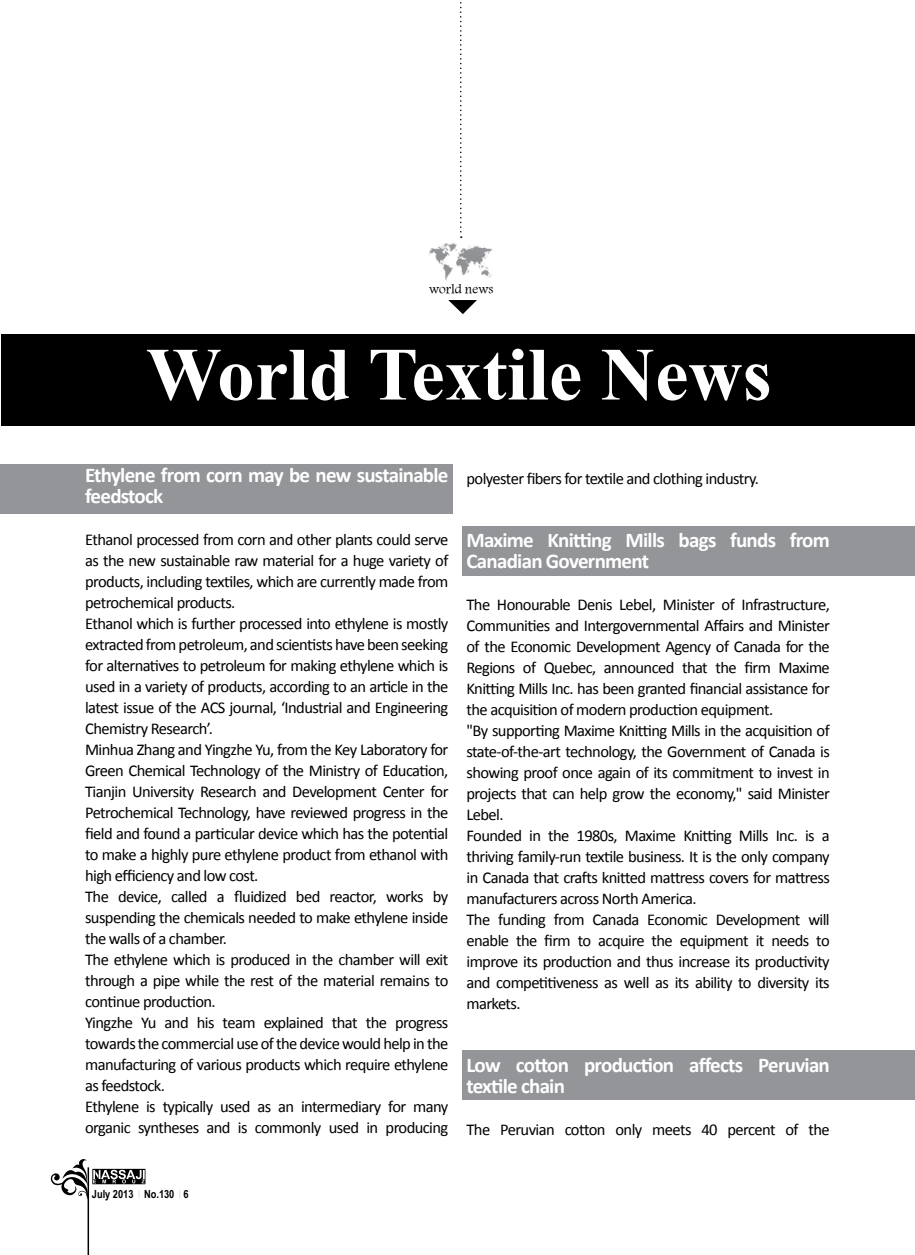
<style>
.page{position:relative;width:915px;height:1255px;background:#fff}
.page>*{position:absolute;margin:0;border:0;box-sizing:border-box;transform-origin:0 0}
.t1{font:700 75px "Times New Roman";color:#fff}
.t2{font:700 21px/21px "Calibri";letter-spacing:-.035em;color:#fff}
.t3{font:16.5px/21px "Calibri";letter-spacing:-.035em;color:#000}
.t4{font:700 13.5px "ME Mitra";color:#000}
.t5{font:700 11.25px "Arial Narrow";color:#000}
</style>
<div class="page">
<div style="left:0;top:464px;width:452px;height:50px;background:#939598"></div>
<div style="left:462px;top:1050px;width:452px;height:49px;background:#939598"></div>
<div style="left:2px;top:334px;width:912px;height:92px;background:#000"></div>
<div style="left:462px;top:526px;width:452px;height:50px;background:#939598"></div>
<svg style="left:460px;top:2px;width:1px;height:236px"></svg>
<svg style="left:448px;top:300px;width:29px;height:14px"></svg>
<img style="left:429px;top:243px;width:63px;height:38px">
<hr style="left:87px;top:1167px;width:2px;height:87px;background:#000">
<svg style="left:50px;top:1159px;width:95px;height:40px"></svg>
<p class="t4" style="left:429px;top:280px;width:66px">world news</p>
<h1 class="t1" style="left:146px;top:322px;width:627px">World Textile News</h1>
<p class="t2" style="left:85px;top:464px;width:365px">Ethylene from corn may be new sustainable feedstock</p>
<p class="t3" style="left:85px;top:528px;width:364px">Ethanol processed from corn and other plants could serve</p>
<p class="t3" style="left:85px;top:549px;width:365px">as the new sustainable raw material for a huge variety of</p>
<p class="t3" style="left:85px;top:570px;width:364px">products, including textiles, which are currently made from</p>
<p class="t3" style="left:85px;top:591px;width:152px">petrochemical products.</p>
<p class="t3" style="left:85px;top:612px;width:364px">Ethanol which is further processed into ethylene is mostly</p>
<p class="t3" style="left:85px;top:633px;width:364px">extracted from petroleum, and scientists have been seeking</p>
<p class="t3" style="left:85px;top:654px;width:364px">for alternatives to petroleum for making ethylene which is</p>
<p class="t3" style="left:85px;top:675px;width:364px">used in a variety of products, according to an article in the</p>
<p class="t3" style="left:85px;top:696px;width:364px">latest issue of the ACS journal ‘, Industrial and Engineering</p>
<p class="t3" style="left:85px;top:717px;width:129px">Chemistry Research.‘</p>
<p class="t3" style="left:85px;top:738px;width:364px">Minhua Zhang and Yingzhe Yu, from the Key Laboratory for</p>
<p class="t3" style="left:85px;top:759px;width:364px">Green Chemical Technology of the Ministry of Education,</p>
<p class="t3" style="left:85px;top:780px;width:364px">Tianjin University Research and Development Center for</p>
<p class="t3" style="left:85px;top:801px;width:364px">Petrochemical Technology, have reviewed progress in the</p>
<p class="t3" style="left:85px;top:822px;width:364px">field and found a particular device which has the potential</p>
<p class="t3" style="left:85px;top:843px;width:364px">to make a highly pure ethylene product from ethanol with</p>
<p class="t3" style="left:85px;top:864px;width:175px">high efficiency and low cost.</p>
<p class="t3" style="left:433px;top:885px;width:17px">by</p>
<p class="t3" style="left:234px;top:885px;width:54px">fluidized</p>
<p class="t3" style="left:85px;top:885px;width:25px">The</p>
<p class="t3" style="left:85px;top:907px;width:364px">suspending the chemicals needed to make ethylene inside</p>
<p class="t3" style="left:85px;top:928px;width:143px">the walls of a chamber.</p>
<p class="t3" style="left:85px;top:949px;width:364px">The ethylene which is produced in the chamber will exit</p>
<p class="t3" style="left:85px;top:970px;width:364px">through a pipe while the rest of the material remains to</p>
<p class="t3" style="left:85px;top:991px;width:132px">continue production.</p>
<p class="t3" style="left:395px;top:1012px;width:55px">progress</p>
<p class="t3" style="left:171px;top:885px;width:38px">called</p>
<p class="t3" style="left:296px;top:885px;width:26px">bed</p>
<p class="t3" style="left:386px;top:885px;width:39px">works</p>
<p class="t3" style="left:118px;top:885px;width:45px">device,</p>
<p class="t3" style="left:329px;top:885px;width:49px">reactor,</p>
<p class="t3" style="left:217px;top:885px;width:9px">a</p>
<p class="t3" style="left:85px;top:1012px;width:365px">Yingzhe<br>towards the commercial use of the device would help in the manufacturing of various products which require ethylene as feedstock.<br>Ethylene is typically used as an intermediary for many organic syntheses and is commonly used in producing</p>
<p class="t3" style="left:197px;top:1012px;width:19px">his</p>
<p class="t3" style="left:263px;top:1012px;width:62px">explained</p>
<p class="t3" style="left:332px;top:1012px;width:27px">that</p>
<p class="t3" style="left:365px;top:1012px;width:23px">the</p>
<p class="t3" style="left:164px;top:1012px;width:26px">and</p>
<p class="t3" style="left:141px;top:1012px;width:17px">Yu</p>
<p class="t3" style="left:222px;top:1012px;width:34px">team</p>
<p class="t3" style="left:466px;top:467px;width:294px">polyester fibers for textile and clothing industry.</p>
<p class="t2" style="left:730px;top:529px;width:47px">funds</p>
<p class="t2" style="left:789px;top:529px;width:42px">from</p>
<p class="t2" style="left:625px;top:529px;width:41px">Mills</p>
<p class="t2" style="left:678px;top:529px;width:39px">bags</p>
<p class="t2" style="left:466px;top:529px;width:184px">Maxime<br>Canadian Government</p>
<p class="t3" style="left:466px;top:593px;width:365px;text-align:right">The Honourable Denis Lebel, Minister of Infrastructure, Communities and Intergovernmental Affairs and Minister of the Economic Development Agency of Canada for the Maxime</p>
<p class="t2" style="left:547px;top:529px;width:66px">Knitting</p>
<p class="t3" style="left:522px;top:656px;width:15px">of</p>
<p class="t3" style="left:744px;top:656px;width:28px">firm</p>
<p class="t3" style="left:543px;top:656px;width:54px">Quebec,</p>
<p class="t3" style="left:681px;top:656px;width:27px">that</p>
<p class="t3" style="left:715px;top:656px;width:23px">the</p>
<p class="t3" style="left:603px;top:656px;width:72px">announced</p>
<p class="t3" style="left:466px;top:656px;width:50px">Regions</p>
<p class="t3" style="left:466px;top:677px;width:364px">Knitting Mills Inc. has been granted financial assistance for</p>
<p class="t3" style="left:466px;top:698px;width:308px">the acquisition of modern production equipment.</p>
<p class="t3" style="left:466px;top:719px;width:364px">"By supporting Maxime Knitting Mills in the acquisition of</p>
<p class="t3" style="left:466px;top:740px;width:365px">state-of-the-art technology, the Government of Canada is</p>
<p class="t3" style="left:466px;top:761px;width:364px">showing proof once again of its commitment to invest in</p>
<p class="t3" style="left:466px;top:782px;width:364px">projects that can help grow the economy" , said Minister</p>
<p class="t3" style="left:466px;top:803px;width:39px">Lebel.</p>
<p class="t3" style="left:466px;top:824px;width:364px">Founded in the 1980 ,s Maxime Knitting Mills Inc. ais</p>
<p class="t3" style="left:466px;top:845px;width:364px">thriving family-run textile business isIt. the only company</p>
<p class="t3" style="left:466px;top:866px;width:365px">in Canada that crafts knitted mattress covers for mattress</p>
<p class="t3" style="left:466px;top:887px;width:232px">manufacturers across North America.</p>
<p class="t3" style="left:808px;top:908px;width:23px">will</p>
<p class="t3" style="left:498px;top:908px;width:49px">funding</p>
<p class="t3" style="left:553px;top:908px;width:32px">from</p>
<p class="t3" style="left:466px;top:908px;width:364px">The<br>enable the firm to acquire the equipment it needs to improve its production and thus increase its productivity and competitiveness as well as its ability to diversity its markets.</p>
<p class="t3" style="left:715px;top:908px;width:86px">Development</p>
<p class="t3" style="left:592px;top:908px;width:48px">Canada</p>
<p class="t3" style="left:647px;top:908px;width:62px">Economic</p>
<p class="t2" style="left:466px;top:1054px;width:100px">Low<br>textile chain</p>
<p class="t2" style="left:515px;top:1054px;width:55px">cotton</p>
<p class="t2" style="left:584px;top:1054px;width:92px">production</p>
<p class="t2" style="left:689px;top:1054px;width:55px">affects</p>
<p class="t2" style="left:757px;top:1054px;width:73px">Peruvian</p>
<p class="t3" style="left:466px;top:1118px;width:25px">The</p>
<p class="t3" style="left:500px;top:1118px;width:56px">Peruvian</p>
<p class="t3" style="left:564px;top:1118px;width:42px">cotton</p>
<p class="t3" style="left:615px;top:1118px;width:28px">only</p>
<p class="t3" style="left:652px;top:1118px;width:41px">meets</p>
<p class="t3" style="left:701px;top:1118px;width:18px">40</p>
<p class="t3" style="left:727px;top:1118px;width:50px">percent</p>
<p class="t3" style="left:785px;top:1118px;width:15px">of</p>
<p class="t3" style="left:808px;top:1118px;width:23px">the</p>
<p class="t5" style="left:92px;top:1185px;width:43px">July 2013</p>
<p class="t5" style="left:144px;top:1185px;width:32px">No.130</p>
<p class="t5" style="left:183px;top:1185px;width:7px">6</p>
</div>
